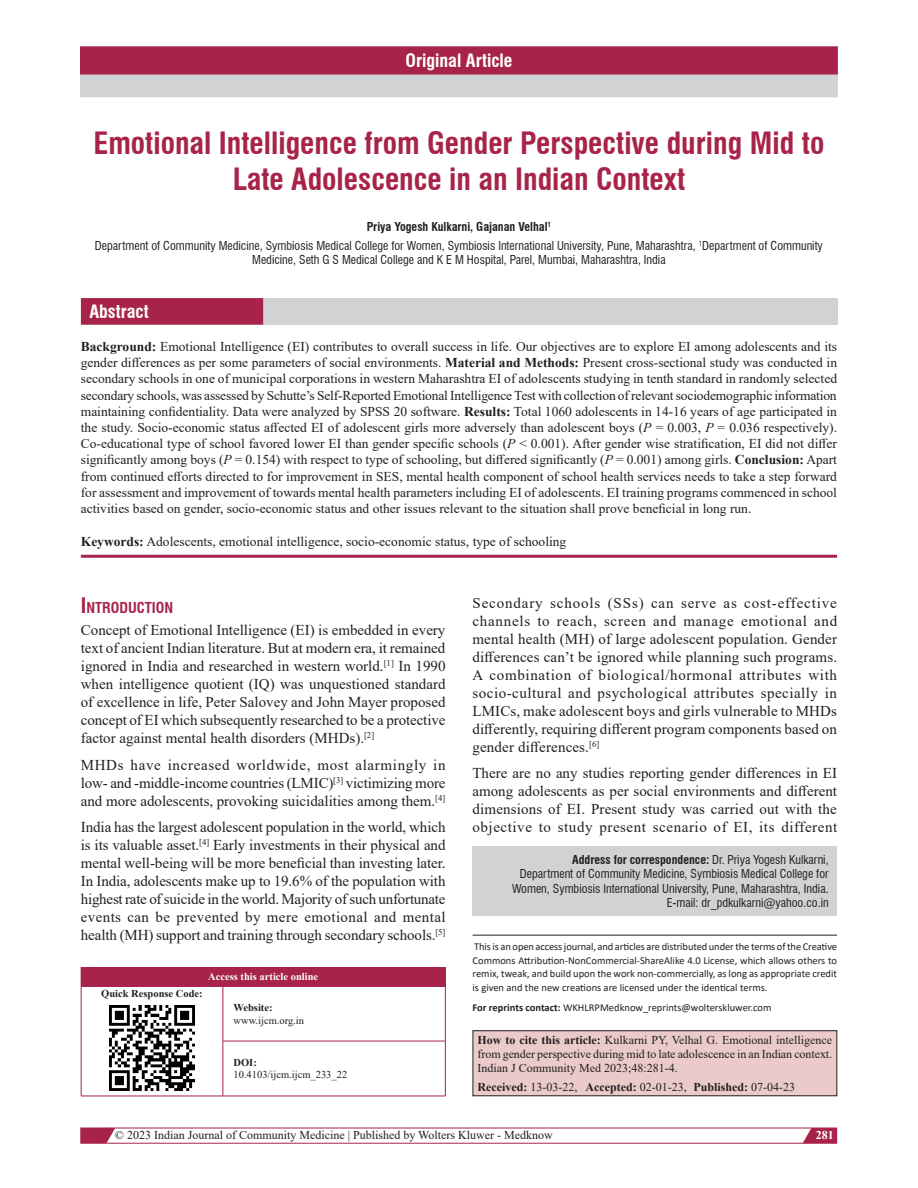
<style>
.page{position:relative;width:918px;height:1188px;background:#fff}
.page>*{position:absolute;margin:0;border:0;box-sizing:border-box;transform-origin:0 0}
.AT{font:700 condensed 30px/36px "Swiss 721 BT";color:#a82349;text-align:center}
.AH{font:700 condensed 18px "Swiss 721 BT";color:#fff}
.ABSH{font:700 condensed 18px "Swiss 721 BT";color:#fff}
.TX{font:15px/18px "Times New Roman";color:#231f20;text-align:justify}
.t1{font:700 condensed 14.7px "Swiss 721 BT";color:#a82349}
.ABS{font:13.5px/16.2px "Times New Roman";color:#231f20;text-align:justify}
.KWD{font:13.5px "Times New Roman";color:#231f20}
.HTC{font:12px/14.4px "Times New Roman";color:#231f20;text-align:justify}
.AFF{font:condensed 12px/14.4px "Swiss 721 BT";color:#231f20;text-align:center}
.ADD{font:condensed 12px/14.4px "Swiss 721 BT";color:#231f20;text-align:right}
.HIS{font:700 12px "Times New Roman";color:#231f20}
.AU{font:700 condensed 12px "Swiss 721 BT";color:#231f20}
.t2{font:700 12px "Times New Roman";color:#fff}
.OS{font:10.5px/13.5px "Calibri";color:#231f20;text-align:justify}
.Website{font:10.5px/12.6px "Times New Roman";color:#231f20}
.ATAO{font:700 10.5px "Times New Roman";color:#fff}
.QRC{font:700 10.5px "Times New Roman";color:#231f20}
.s1{font-weight:700}
.s2{font-style:italic}
.s3{font-size:21px}
.s4{font-weight:400}
</style>
<div class="page">
<svg style="left:80px;top:1128px;width:758px;height:16px"></svg>
<div style="left:81px;top:298px;width:756px;height:27px;background:#d1d2d4"></div>
<div style="left:81px;top:298px;width:182px;height:27px;background:#a82349"></div>
<div style="left:80px;top:46px;width:758px;height:51px;background:#d1d2d4"></div>
<div style="left:81px;top:47px;width:756px;height:27px;background:#a82349"></div>
<div style="left:80px;top:46px;width:758px;height:29px;border:2px solid #a82349"></div>
<hr style="left:81px;top:555px;width:756px;height:3px;background:#a82349">
<div style="left:473px;top:846px;width:364px;height:70px;background:#d1d2d4"></div>
<div style="left:81px;top:967px;width:364px;height:19px;background:#a82349"></div>
<svg style="left:445px;top:967px;width:1px;height:19px"></svg>
<hr style="left:81px;top:986px;width:1px;height:55px;background:#a82349">
<hr style="left:81px;top:1041px;width:1px;height:55px;background:#a82349">
<hr style="left:81px;top:986px;width:142px;height:1px;background:#a82349">
<hr style="left:223px;top:986px;width:1px;height:55px;background:#a82349">
<hr style="left:223px;top:986px;width:223px;height:1px;background:#a82349">
<hr style="left:445px;top:986px;width:1px;height:55px;background:#a82349">
<hr style="left:81px;top:1096px;width:142px;height:1px;background:#a82349">
<hr style="left:223px;top:1041px;width:1px;height:55px;background:#a82349">
<hr style="left:223px;top:1041px;width:223px;height:1px;background:#a82349">
<hr style="left:445px;top:1041px;width:1px;height:55px;background:#a82349">
<hr style="left:223px;top:1096px;width:223px;height:1px;background:#a82349">
<img style="left:110px;top:1005px;width:84px;height:85px">
<hr style="left:473px;top:935px;width:364px;height:1px;background:#231f20">
<div style="left:473px;top:1031px;width:364px;height:65px;background:#ebcaca"></div>
<div style="left:473px;top:1030px;width:364px;height:66px;border:1px solid #231f20"></div>
<p class="AH" style="left:405px;top:50px;width:109px">Original Article</p>
<p class="AT" style="left:94px;top:125px;width:732px">Emotional Intelligence from Gender Perspective during Mid to<br>Late Adolescence in an Indian Context</p>
<p class="AU" style="left:367px;top:219px;width:186px">Priya Yogesh Kulkarni, Gajanan Velhal<sup>1</sup></p>
<p class="AFF" style="left:95px;top:238px;width:730px">Department of Community Medicine, Symbiosis Medical College for Women, Symbiosis International University, Pune, Maharashtra, <sup>1</sup>Department of Community<br>Medicine, Seth G S Medical College and K E M Hospital, Parel, Mumbai, Maharashtra, India</p>
<p class="ABSH" style="left:89px;top:301px;width:61px">Abstract</p>
<p class="ABS" style="left:81px;top:338px;width:758px"><span class="s1">Background:</span> Emotional Intelligence (EI) contributes to overall success in life. Our objectives are to explore EI among adolescents and its gender differences as per some parameters of social environments. <span class="s1">Material and Methods:</span> Present cross‑sectional study was conducted in secondary schools in one of municipal corporations in western Maharashtra EI of adolescents studying in tenth standard in randomly selected secondary schools, was assessed by Schutte’s Self‑Reported Emotional Intelligence Test with collection of relevant sociodemographic information maintaining confidentiality. Data were analyzed by SPSS 20 software. <span class="s1">Results:</span> Total 1060 adolescents in 14‑16 years of age participated in the study. Socio‑economic status affected EI of adolescent girls more adversely than adolescent boys (<span class="s2">P</span> = 0.003, <span class="s2">P</span> = 0.036 respectively).<br>Co‑educational type of school favored lower EI than gender specific schools (<span class="s2">P</span> &lt; 0.001). After gender wise stratification, EI did not differ significantly among boys (<span class="s2">P</span> = 0.154) with respect to type of schooling, but differed significantly (<span class="s2">P</span> = 0.001) among girls. <span class="s1">Conclusion:</span> Apart from continued efforts directed to for improvement in SES, mental health component of school health services needs to take a step forward for assessment and improvement of towards mental health parameters including EI of adolescents. EI training programs commenced in school activities based on gender, socio‑economic status and other issues relevant to the situation shall prove beneficial in long run.</p>
<p class="KWD" style="left:81px;top:532px;width:487px"><span class="s1">Keywords:</span> Adolescents, emotional intelligence, socio‑economic status, type of schooling</p>
<h1 class="t1" style="left:81px;top:599px;width:94px"><span class="s3">I</span> NTRODUCTION</h1>
<p class="TX" style="left:81px;top:621px;width:366px">Concept of Emotional Intelligence (EI) is embedded in every text of ancient Indian literature. But at modern era, it remained ignored in India and researched in western world.<sup>[1]</sup> In 1990 when intelligence quotient (IQ) was unquestioned standard of excellence in life, Peter Salovey and John Mayer proposed concept of EI which subsequently researched to be a protective factor against mental health disorders (MHDs).<sup>[2]</sup></p>
<p class="TX" style="left:81px;top:755px;width:366px">MHDs have increased worldwide, most alarmingly in low‑ and ‑middle‑income countries (LMIC)<sup>[3]</sup> victimizing more and more adolescents, provoking suicidalities among them.<sup>[4]</sup></p>
<p class="TX" style="left:81px;top:818px;width:366px">India has the largest adolescent population in the world, which is its valuable asset.<sup>[4]</sup> Early investments in their physical and mental well‑being will be more beneficial than investing later.<br>In India, adolescents make up to 19.6% of the population with highest rate of suicide in the world. Majority of such unfortunate events can be prevented by mere emotional and mental health (MH) support and training through secondary schools.<sup>[5]</sup></p>
<p class="ATAO" style="left:208px;top:969px;width:111px">Access this article online</p>
<p class="QRC" style="left:101px;top:986px;width:103px">Quick Response Code:</p>
<p class="Website" style="left:234px;top:1001px;width:72px"><span class="s1">Website: </span>www.ijcm.org.in</p>
<p class="Website" style="left:234px;top:1056px;width:115px"><span class="s1">DOI:<br></span>10.4103/ijcm.ijcm_233_22</p>
<p class="TX" style="left:472px;top:593px;width:366px">Secondary schools (SSs) can serve as cost‑effective channels to reach, screen and manage emotional and mental health (MH) of large adolescent population. Gender differences can’t be ignored while planning such programs.<br>A combination of biological/hormonal attributes with socio‑cultural and psychological attributes specially in LMICs, make adolescent boys and girls vulnerable to MHDs differently, requiring different program components based on gender differences.<sup>[6]</sup></p>
<p class="TX" style="left:472px;top:764px;width:366px">There are no any studies reporting gender differences in EI among adolescents as per social environments and different dimensions of EI. Present study was carried out with the objective to study present scenario of EI, its different</p>
<p class="ADD" style="left:512px;top:852px;width:318px"><span class="s1">Address for correspondence:</span> Dr. Priya Yogesh Kulkarni,<br>Department of Community Medicine, Symbiosis Medical College for Women, Symbiosis International University, Pune, Maharashtra, India.<br>E‑mail: dr_pdkulkarni@yahoo.co.in</p>
<p class="OS" style="left:473px;top:940px;width:366px">This is an open access journal, and articles are distributed under the terms of the Creative Commons Attribution‑NonCommercial‑ShareAlike 4.0 License, which allows others to remix, tweak, and build upon the work non‑commercially, as long as appropriate credit is given and the new creations are licensed under the identical terms.</p>
<p class="OS" style="left:473px;top:1001px;width:300px"><span class="s1">For reprints contact:</span> WKHLRPMedknow_reprints@wolterskluwer.com</p>
<p class="HTC" style="left:478px;top:1032px;width:356px"><span class="s1">How to cite this article:</span> Kulkarni PY, Velhal G. Emotional intelligence from gender perspective during mid to late adolescence in an Indian context.<br>Indian J Community Med 2023;48:281-4.</p>
<p class="HIS" style="left:478px;top:1078px;width:319px">Received: <span class="s4">13‑03‑22,</span> Accepted: <span class="s4">02‑01‑23,</span> Published: <span class="s4">07-04-23</span></p>
<p class="HTC" style="left:115px;top:1128px;width:439px">© 2023 Indian Journal of Community Medicine | Published by Wolters Kluwer - Medknow</p>
<p class="t2" style="left:816px;top:1127px;width:19px">281</p>
</div>
